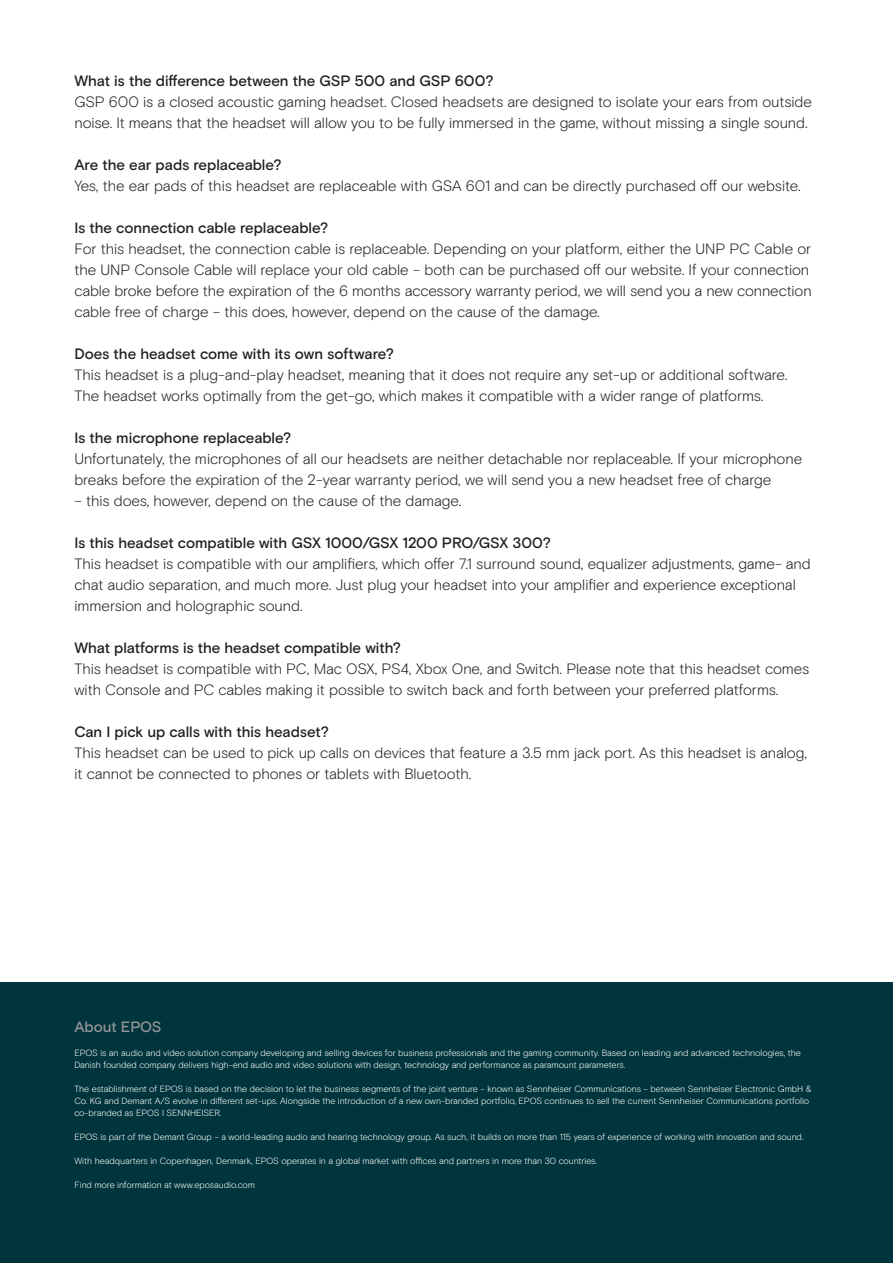
<style>
.page{position:relative;width:893px;height:1263px;background:#fff}
.page>*{position:absolute;margin:0;border:0;box-sizing:border-box;transform-origin:0 0}
.t1{font:300 15px/21px "EPOS Basis";letter-spacing:-.005em;color:#231f20}
.t2{font:500 15px "EPOS Basis";letter-spacing:-.005em;color:#231f20}
.t3{font:500 15px "EPOS Basis";letter-spacing:-.005em;color:#939598}
.t4{font:300 9px/12px "EPOS Basis";letter-spacing:-.005em;color:#fff}
</style>
<div class="page">
<div style="left:0;top:982px;width:893px;height:281px;background:#00353d"></div>
<p class="t2" style="left:74px;top:72px;width:421px">What is the difference between the GSP 500 and GSP 600?</p>
<p class="t1" style="left:74px;top:92px;width:739px">GSP 600 is a closed acoustic gaming headset. Closed headsets are designed to isolate your ears from outside noise. It means that the headset will allow you to be fully immersed in the game, without missing a single sound.</p>
<p class="t2" style="left:74px;top:156px;width:209px">Are the ear pads replaceable?</p>
<p class="t1" style="left:74px;top:176px;width:728px">Yes, the ear pads of this headset are replaceable with GSA 601 and can be directly purchased off our website.</p>
<p class="t2" style="left:74px;top:219px;width:255px">Is the connection cable replaceable?</p>
<p class="t1" style="left:74px;top:239px;width:739px">For this headset, the connection cable is replaceable. Depending on your platform, either the UNP PC Cable or the UNP Console Cable will replace your old cable – both can be purchased off our website. If your connection cable broke before the expiration of the 6 months accessory warranty period, we will send you a new connection cable free of charge – this does, however, depend on the cause of the damage.</p>
<p class="t2" style="left:74px;top:345px;width:321px">Does the headset come with its own software?</p>
<p class="t1" style="left:74px;top:365px;width:714px">This headset is a plug-and-play headset, meaning that it does not require any set-up or additional software.<br>The headset works optimally from the get-go, which makes it compatible with a wider range of platforms.</p>
<p class="t2" style="left:74px;top:429px;width:218px">Is the microphone replaceable?</p>
<p class="t1" style="left:74px;top:449px;width:729px">Unfortunately, the microphones of all our headsets are neither detachable nor replaceable. If your microphone breaks before the expiration of the 2-year warranty period, we will send you a new headset free of charge</p>
<p class="t1" style="left:74px;top:491px;width:389px">– this does, however, depend on the cause of the damage.</p>
<p class="t2" style="left:74px;top:534px;width:478px">Is this headset compatible with GSX 1000/GSX 1200 PRO/GSX 300?</p>
<p class="t1" style="left:74px;top:554px;width:738px">This headset is compatible with our amplifiers, which offer 7.1 surround sound, equalizer adjustments, game- and chat audio separation, and much more. Just plug your headset into your amplifier and experience exceptional immersion and holographic sound.</p>
<p class="t2" style="left:74px;top:639px;width:328px">What platforms is the headset compatible with?</p>
<p class="t1" style="left:74px;top:659px;width:736px">This headset is compatible with PC, Mac OSX, PS4, Xbox One, and Switch. Please note that this headset comes with Console and PC cables making it possible to switch back and forth between your preferred platforms.</p>
<p class="t2" style="left:74px;top:723px;width:256px">Can I pick up calls with this headset?</p>
<p class="t1" style="left:74px;top:743px;width:734px">This headset can be used to pick up calls on devices that feature a 3.5 mm jack port. As this headset is analog, it cannot be connected to phones or tablets with Bluetooth.</p>
<p class="t3" style="left:74px;top:1018px;width:89px">About EPOS</p>
<p class="t4" style="left:74px;top:1047px;width:728px">EPOS is an audio and video solution company developing and selling devices for business professionals and the gaming community. Based on leading and advanced technologies, the<br>Danish founded company delivers high-end audio and video solutions with design, technology and performance as paramount parameters.</p>
<p class="t4" style="left:74px;top:1083px;width:738px">The establishment of EPOS is based on the decision to let the business segments of the joint venture – known as Sennheiser Communications – between Sennheiser Electronic GmbH &amp;<br>Co. KG and Demant A/S evolve in different set-ups. Alongside the introduction of a new own-branded portfolio, EPOS continues to sell the current Sennheiser Communications portfolio co-branded as EPOS I SENNHEISER.</p>
<p class="t4" style="left:74px;top:1131px;width:731px">EPOS is part of the Demant Group – a world-leading audio and hearing technology group. As such, it builds on more than 115 years of experience of working with innovation and sound.</p>
<p class="t4" style="left:74px;top:1155px;width:524px">With headquarters in Copenhagen, Denmark, EPOS operates in a global market with offices and partners in more than 30 countries.</p>
<p class="t4" style="left:74px;top:1179px;width:182px">Find more information at www.eposaudio.com</p>
</div>
